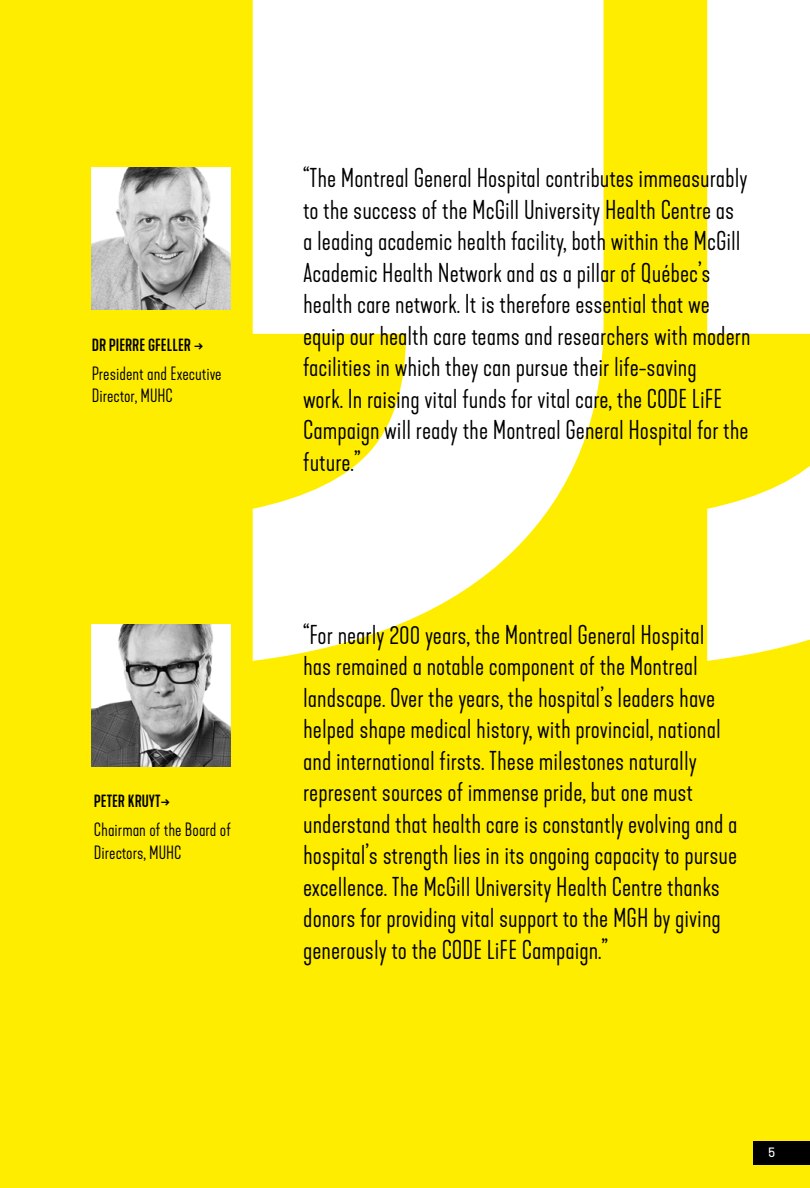
<style>
.page{position:relative;width:810px;height:1188px;background:#ffed00}
.page>*{position:absolute;margin:0;border:0;box-sizing:border-box;transform-origin:0 0}
.t1{font:300 25.5px/31.5px "Kapra Neue";color:#000}
.t2{font:300 18px/22.5px "Kapra Neue";color:#000}
.t3{font:500 16.5px "Kapra Neue";color:#000}
.t4{font:expanded 13.5px "Kapra Neue";color:#fff}
.s1{font-family:"Flama";font-size:13.35px}
</style>
<div class="page">
<svg style="left:253px;top:0;width:557px;height:661px;fill:#fff"></svg>
<div style="left:754px;top:1142px;width:56px;height:23px;background:#000"></div>
<img style="left:92px;top:168px;width:138px;height:141px">
<img style="left:92px;top:625px;width:138px;height:142px">
<p class="t3" style="left:92px;top:335px;width:113px">DR PIERRE GFELLER <span class="s1">→</span></p>
<p class="t2" style="left:92px;top:362px;width:131px">President and Executive<br>Director, MUHC</p>
<p class="t3" style="left:94px;top:791px;width:78px">PETER KRUYT<span class="s1">→</span></p>
<p class="t2" style="left:94px;top:819px;width:138px">Chairman of the Board of<br>Directors, MUHC</p>
<p class="t1" style="left:303px;top:163px;width:449px">“The Montreal General Hospital contributes immeasurably to the success of the McGill University Health Centre as<br>a leading academic health facility, both within the McGill Academic Health Network and as a pillar of Québec’s health care network. It is therefore essential that we equip our health care teams and researchers with modern facilities in which they can pursue their life-saving<br>work. In raising vital funds for vital care, the CODE LiFE Campaign will ready the Montreal General Hospital for the future.”</p>
<p class="t1" style="left:303px;top:620px;width:436px">“For nearly 200 years, the Montreal General Hospital has remained a notable component of the Montreal landscape. Over the years, the hospital’s leaders have helped shape medical history, with provincial, national and international firsts. These milestones naturally represent sources of immense pride, but one must understand that health care is constantly evolving and a hospital’s strength lies in its ongoing capacity to pursue excellence. The McGill University Health Centre thanks donors for providing vital support to the MGH by giving generously to the CODE LiFE Campaign.”</p>
<p class="t4" style="left:768px;top:1144px;width:9px">5</p>
</div>
